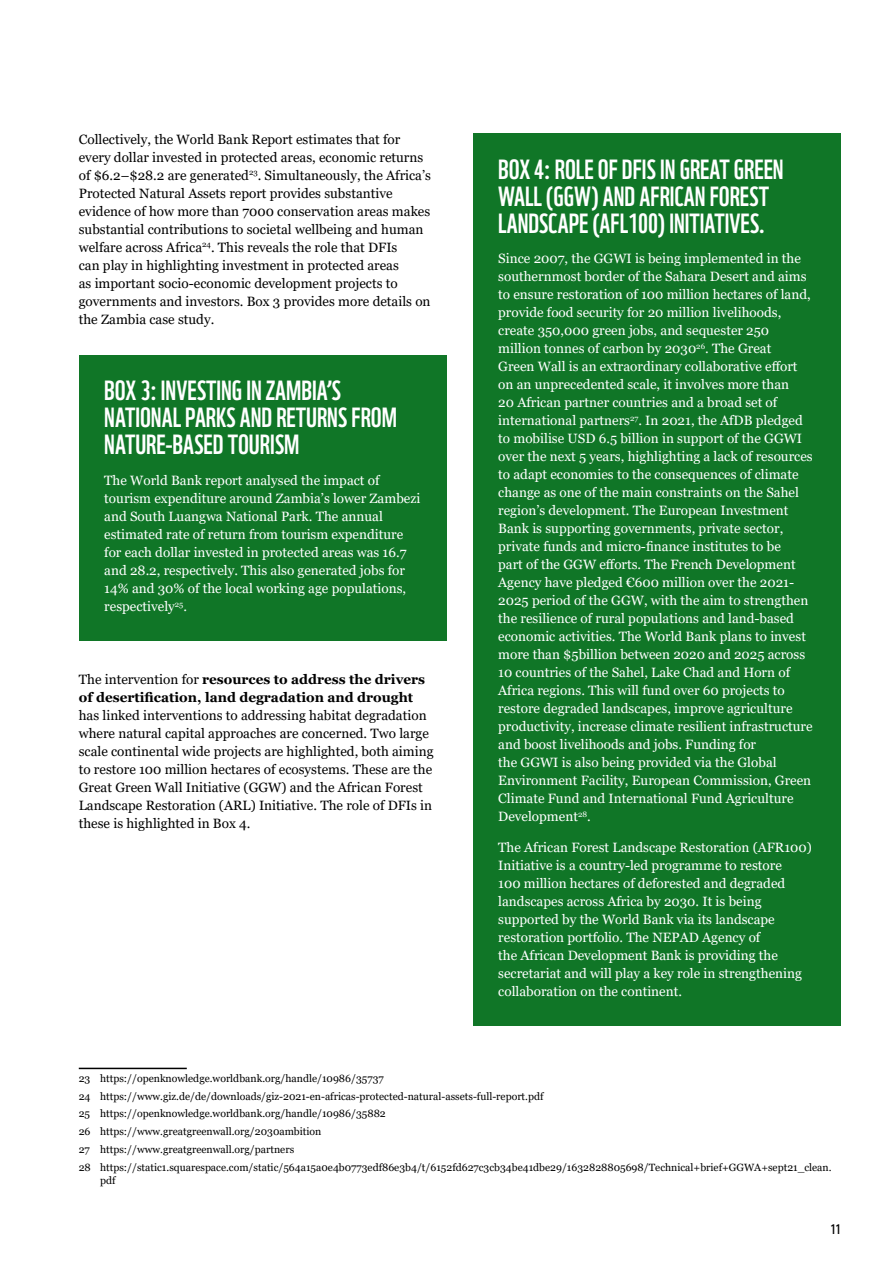
<style>
.page{position:relative;width:893px;height:1263px;background:#fff}
.page>*{position:absolute;margin:0;border:0;box-sizing:border-box;transform-origin:0 0}
.t1{font:27px/27px "WWF";color:#fff}
.t2{font:13.5px/18px "Georgia";color:#fff}
.t3{font:13.5px/18px "Georgia";color:#000}
.t4{font:700 13.5px/18px "Georgia";color:#000}
.t5{font:13.5px "WWF";color:#000}
.t6{font:10.5px/17.7px "Georgia";color:#000}
.s1{font-weight:400}
</style>
<div class="page">
<div style="left:79px;top:355px;width:367px;height:286px;background:#107627"></div>
<hr style="left:79px;top:1068px;width:108px;height:1px;background:#000">
<div style="left:473px;top:134px;width:367px;height:892px;background:#107627"></div>
<p class="t3" style="left:79px;top:130px;width:354px">Collectively, the World Bank Report estimates that for every dollar invested in protected areas, economic returns of $6.2–$28.2 are generated<sup>23</sup>. Simultaneously, the Africa’s Protected Natural Assets report provides substantive evidence of how more than 7000 conservation areas makes substantial contributions to societal wellbeing and human welfare across Africa<sup>24</sup>. This reveals the role that DFIs<br>can play in highlighting investment in protected areas<br>as important socio-economic development projects to governments and investors. Box 3 provides more details on the Zambia case study.</p>
<h1 class="t1" style="left:104px;top:374px;width:294px">BOX 3: INVESTING IN ZAMBIA’S<br>NATIONAL PARKS AND RETURNS FROM<br>NATURE-BASED TOURISM</h1>
<p class="t2" style="left:104px;top:472px;width:318px">The World Bank report analysed the impact of tourism expenditure around Zambia’s lower Zambezi and South Luangwa National Park. The annual estimated rate of return from tourism expenditure for each dollar invested in protected areas was 16.7 and 28.2, respectively. This also generated jobs for 14% and 30% of the local working age populations, respectively<sup>25</sup>.</p>
<p class="t4" style="left:79px;top:670px;width:348px"><span class="s1">The intervention for</span> resources to address the drivers of desertification, land degradation and drought</p>
<p class="t3" style="left:79px;top:706px;width:356px">has linked interventions to addressing habitat degradation where natural capital approaches are concerned. Two large scale continental wide projects are highlighted, both aiming to restore 100 million hectares of ecosystems. These are the Great Green Wall Initiative (GGW) and the African Forest Landscape Restoration (ARL) Initiative. The role of DFIs in these is highlighted in Box 4.</p>
<h1 class="t1" style="left:498px;top:153px;width:287px">BOX 4: ROLE OF DFIS IN GREAT GREEN<br>WALL (GGW) AND AFRICAN FOREST<br>LANDSCAPE (AFL100) INITIATIVES.</h1>
<p class="t2" style="left:498px;top:250px;width:316px">Since 2007, the GGWI is being implemented in the southernmost border of the Sahara Desert and aims to ensure restoration of 100 million hectares of land, provide food security for 20 million livelihoods, create 350,000 green jobs, and sequester 250 million tonnes of carbon by 2030<sup>26</sup>. The Great<br>Green Wall is an extraordinary collaborative effort on an unprecedented scale, it involves more than<br>20 African partner countries and a broad set of international partners<sup>27</sup>. In 2021, the AfDB pledged to mobilise USD 6.5 billion in support of the GGWI over the next 5 years, highlighting a lack of resources to adapt economies to the consequences of climate change as one of the main constraints on the Sahel region’s development. The European Investment Bank is supporting governments, private sector, private funds and micro-finance institutes to be<br>part of the GGW efforts. The French Development Agency have pledged €600 million over the 2021- 2025 period of the GGW, with the aim to strengthen the resilience of rural populations and land-based economic activities. The World Bank plans to invest more than $5billion between 2020 and 2025 across 10 countries of the Sahel, Lake Chad and Horn of Africa regions. This will fund over 60 projects to restore degraded landscapes, improve agriculture productivity, increase climate resilient infrastructure and boost livelihoods and jobs. Funding for<br>the GGWI is also being provided via the Global Environment Facility, European Commission, Green Climate Fund and International Fund Agriculture Development<sup>28</sup>.</p>
<p class="t2" style="left:498px;top:839px;width:315px">The African Forest Landscape Restoration (AFR100)<br>Initiative is a country-led programme to restore<br>100 million hectares of deforested and degraded landscapes across Africa by 2030. It is being supported by the World Bank via its landscape restoration portfolio. The NEPAD Agency of<br>the African Development Bank is providing the secretariat and will play a key role in strengthening collaboration on the continent.</p>
<p class="t6" style="left:79px;top:1070px;width:754px">23 https://openknowledge.worldbank.org/handle/10986/35737<br>24 https://www.giz.de/de/downloads/giz-2021-en-africas-protected-natural-assets-full-report.pdf<br>25 https://openknowledge.worldbank.org/handle/10986/35882<br>26 https://www.greatgreenwall.org/2030ambition<br>27 https://www.greatgreenwall.org/partners<br>28 https://static1.squarespace.com/static/564a15a0e4b0773edf86e3b4/t/6152fd627c3cb34be41dbe29/1632828805698/Technical+brief+GGWA+sept21_clean.</p>
<p class="t6" style="left:100px;top:1172px;width:17px">pdf</p>
<p class="t5" style="left:830px;top:1219px;width:11px">11</p>
</div>
